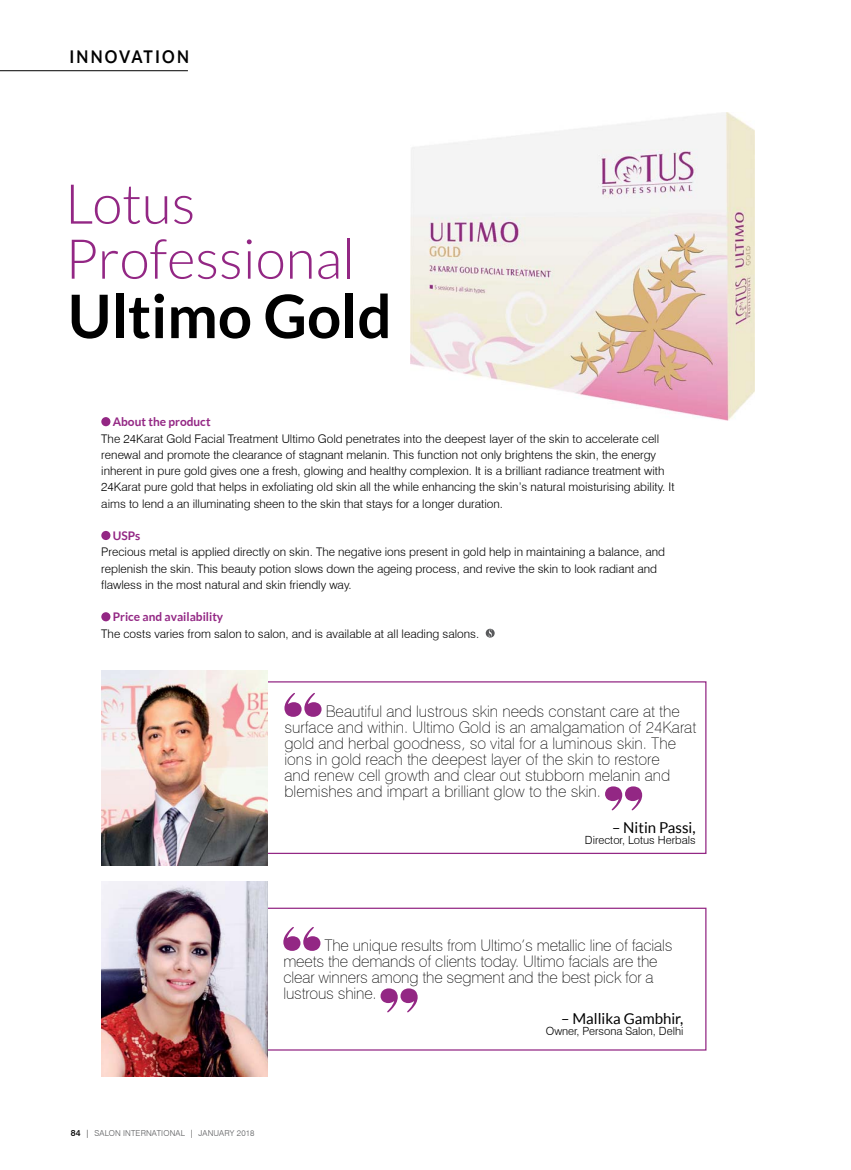
<style>
.page{position:relative;width:851px;height:1170px;background:#fff}
.page>*{position:absolute;margin:0;border:0;box-sizing:border-box;transform-origin:0 0}
.t1{font:700 60px "Lato";color:#000}
.t2{font:300 55px/55px "Lato";color:#932784}
.t3{font:700 17.5px "Lato";letter-spacing:.14em;color:#000;scale:.9 1}
.t4{font:100 16px/16px "Swiss 721 BT";color:#000}
.t5{font:15px "Lato";color:#000}
.t6{font:300 11.88px/16.2px "Swiss 721 BT";color:#000}
.t7{font:700 11.88px "Lato";color:#932784}
.t8{font:300 11.25px "Swiss 721 BT";color:#000}
.t9{font:300 8.12px "Swiss 721 BT";letter-spacing:.02em;color:#58595b}
.s1{font-weight:500;font-size:8.75px;color:#000}
.s2{color:#000}
</style>
<div class="page">
<hr style="left:0;top:70px;width:188px;height:1px;background:#000">
<svg style="left:254px;top:681px;width:453px;height:370px"></svg>
<svg style="left:283px;top:926px;width:37px;height:24px"></svg>
<svg style="left:380px;top:988px;width:37px;height:24px"></svg>
<img style="left:101px;top:670px;width:167px;height:195px">
<img style="left:101px;top:881px;width:167px;height:195px">
<div style="left:101px;top:417px;width:9px;height:9px;background:#932784;border-radius:50%"></div>
<div style="left:101px;top:531px;width:9px;height:9px;background:#932784;border-radius:50%"></div>
<div style="left:101px;top:612px;width:9px;height:9px;background:#932784;border-radius:50%"></div>
<svg style="left:485px;top:628px;width:9px;height:9px"></svg>
<svg style="left:284px;top:692px;width:37px;height:24px"></svg>
<svg style="left:605px;top:786px;width:37px;height:24px"></svg>
<img style="left:410px;top:112px;width:344px;height:308px">
<h3 class="t3" style="left:69px;top:45px;width:134px">INNOVATION</h3>
<h2 class="t2" style="left:65px;top:175px;width:291px">Lotus<br>Professional</h2>
<h1 class="t1" style="left:68px;top:279px;width:325px">Ultimo Gold</h1>
<p class="t7" style="left:113px;top:414px;width:99px">About the product</p>
<p class="t6" style="left:101px;top:430px;width:574px">The 24Karat Gold Facial Treatment Ultimo Gold penetrates into the deepest layer of the skin to accelerate cell renewal and promote the clearance of stagnant melanin. This function not only brightens the skin, the energy inherent in pure gold gives one a fresh, glowing and healthy complexion. It is a brilliant radiance treatment with 24Karat pure gold that helps in exfoliating old skin all the while enhancing the skin’s natural moisturising ability. It aims to lend a an illuminating sheen to the skin that stays for a longer duration.</p>
<p class="t7" style="left:113px;top:528px;width:29px">USPs</p>
<p class="t6" style="left:101px;top:544px;width:565px">Precious metal is applied directly on skin. The negative ions present in gold help in maintaining a balance, and replenish the skin. This beauty potion slows down the ageing process, and revive the skin to look radiant and flawless in the most natural and skin friendly way.</p>
<p class="t7" style="left:113px;top:609px;width:112px">Price and availability</p>
<p class="t6" style="left:101px;top:625px;width:379px">The costs varies from salon to salon, and is available at all leading salons.</p>
<p class="t4" style="left:284px;top:703px;width:413px;text-indent:41px">Beautiful and lustrous skin needs constant care at the surface and within. Ultimo Gold is an amalgamation of 24Karat gold and herbal goodness, so vital for a luminous skin. The ions in gold reach the deepest layer of the skin to restore<br>and renew cell growth and clear out stubborn melanin and blemishes and impart a brilliant glow to the skin.</p>
<p class="t5" style="left:612px;top:818px;width:85px">– Nitin Passi,</p>
<p class="t8" style="left:584px;top:833px;width:112px">Director, Lotus Herbals</p>
<h3 class="t4" style="left:283px;top:936px;width:390px;text-indent:41px">The unique results from Ultimo’s metallic line of facials meets the demands of clients today. Ultimo facials are the clear winners among the segment and the best pick for a lustrous shine.</h3>
<p class="t9" style="left:71px;top:1127px;width:185px"><span class="s1">84</span> <span class="s2">|</span> SALON INTERNATIONAL <span class="s2">|</span> JANUARY 2018</p>
<p class="t5" style="left:561px;top:1008px;width:124px">– Mallika Gambhir,</p>
<p class="t8" style="left:545px;top:1024px;width:139px">Owner, Persona Salon, Delhi</p>
</div>
